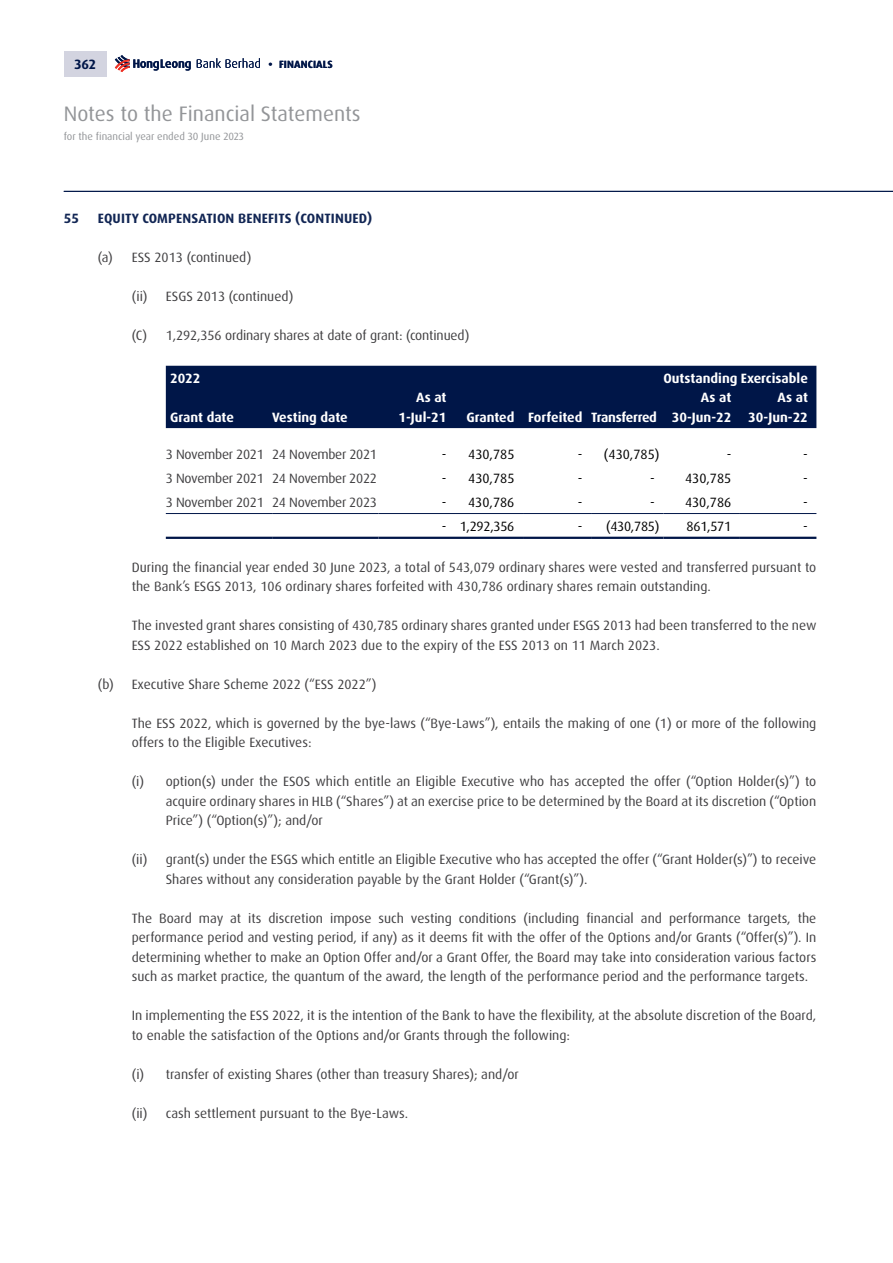
<style>
.page{position:relative;width:893px;height:1263px;background:#fff}
.page>*{position:absolute;margin:0;border:0;box-sizing:border-box;transform-origin:0 0}
.t1{font:21px "Dax OT";color:#939598}
.t2{font:13.5px/19.5px "Dax OT";color:#414042}
.t3{font:700 13.5px/19.5px "Dax OT";color:#fff;text-align:right}
.t4{font:13.5px "Dax OT";color:#000}
.t5{font:13.5px "Dax OT";letter-spacing:-.02em;color:#414042}
.t6{font:700 13.5px "Dax OT";letter-spacing:.01em;color:#122654}
.t7{font:700 13.5px "Dax OT";color:#001648}
.t8{font:10.5px "Dax OT";color:#939598}
.t9{font:700 10.5px "Dax OT";letter-spacing:.01em;color:#001648}
</style>
<div class="page">
<hr style="left:64px;top:191px;width:829px;height:1px;background:#001648">
<div style="left:64px;top:51px;width:42px;height:26px;background:#d3d4e0"></div>
<svg style="left:197px;top:58px;width:63px;height:10px"></svg>
<svg style="left:115px;top:55px;width:76px;height:17px"></svg>
<div style="left:166px;top:366px;width:650px;height:62px;background:#001648"></div>
<hr style="left:166px;top:513px;width:106px;height:1px;background:#001648">
<hr style="left:272px;top:513px;width:106px;height:1px;background:#001648">
<hr style="left:378px;top:513px;width:77px;height:1px;background:#001648">
<hr style="left:455px;top:513px;width:68px;height:1px;background:#001648">
<hr style="left:523px;top:513px;width:68px;height:1px;background:#001648">
<hr style="left:591px;top:513px;width:72px;height:1px;background:#001648">
<hr style="left:663px;top:513px;width:77px;height:1px;background:#001648">
<hr style="left:740px;top:513px;width:76px;height:1px;background:#001648">
<hr style="left:166px;top:537px;width:106px;height:2px;background:#001648">
<hr style="left:272px;top:537px;width:106px;height:2px;background:#001648">
<hr style="left:378px;top:537px;width:77px;height:2px;background:#001648">
<hr style="left:455px;top:537px;width:68px;height:2px;background:#001648">
<hr style="left:523px;top:537px;width:68px;height:2px;background:#001648">
<hr style="left:591px;top:537px;width:72px;height:2px;background:#001648">
<hr style="left:663px;top:537px;width:77px;height:2px;background:#001648">
<hr style="left:740px;top:537px;width:76px;height:2px;background:#001648">
<p class="t7" style="left:74px;top:56px;width:23px">362</p>
<p class="t9" style="left:268px;top:58px;width:66px">• FINANCIALS</p>
<h1 class="t1" style="left:64px;top:100px;width:298px">Notes to the Financial Statements</h1>
<p class="t8" style="left:64px;top:130px;width:182px">for the financial year ended 30 June 2023</p>
<p class="t6" style="left:64px;top:210px;width:17px">55</p>
<p class="t6" style="left:98px;top:210px;width:276px">EQUITY COMPENSATION BENEFITS (CONTINUED)</p>
<p class="t2" style="left:98px;top:248px;width:155px">(a) ESS 2013 (continued)</p>
<p class="t2" style="left:132px;top:287px;width:163px">(ii) ESGS 2013 (continued)</p>
<p class="t2" style="left:132px;top:326px;width:339px">(C) 1,292,356 ordinary shares at date of grant: (continued)</p>
<p class="t3" style="left:170px;top:368px;width:32px">2022</p>
<p class="t3" style="left:170px;top:407px;width:65px">Grant date</p>
<p class="t3" style="left:272px;top:407px;width:77px">Vesting date</p>
<p class="t3" style="left:663px;top:368px;width:146px">Outstanding Exercisable</p>
<p class="t3" style="left:701px;top:388px;width:32px">As at</p>
<p class="t3" style="left:672px;top:407px;width:61px">30-Jun-22</p>
<p class="t3" style="left:748px;top:388px;width:61px">As at<br>30-Jun-22</p>
<p class="t3" style="left:398px;top:388px;width:49px">As at<br>1-Jul-21</p>
<p class="t3" style="left:466px;top:407px;width:192px">Granted Forfeited Transferred</p>
<p class="t5" style="left:166px;top:445px;width:213px">3 November 2021 24 November 2021</p>
<p class="t4" style="left:442px;top:445px;width:74px">- 430,785</p>
<p class="t4" style="left:578px;top:445px;width:83px">- (430,785)</p>
<p class="t4" style="left:727px;top:445px;width:6px">-</p>
<p class="t4" style="left:803px;top:445px;width:6px">-</p>
<p class="t5" style="left:166px;top:470px;width:213px">3 November 2021 24 November 2022</p>
<p class="t4" style="left:442px;top:470px;width:74px">- 430,785</p>
<p class="t4" style="left:578px;top:470px;width:6px">-</p>
<p class="t4" style="left:650px;top:470px;width:83px">- 430,785</p>
<p class="t4" style="left:803px;top:470px;width:6px">-</p>
<p class="t5" style="left:166px;top:494px;width:213px">3 November 2021 24 November 2023</p>
<p class="t4" style="left:442px;top:494px;width:74px">- 430,786</p>
<p class="t4" style="left:578px;top:494px;width:6px">-</p>
<p class="t4" style="left:650px;top:494px;width:83px">- 430,786</p>
<p class="t4" style="left:803px;top:494px;width:6px">-</p>
<p class="t4" style="left:442px;top:518px;width:74px">- 1,292,356</p>
<p class="t4" style="left:578px;top:518px;width:83px">- (430,785)</p>
<p class="t4" style="left:687px;top:518px;width:46px">861,571</p>
<p class="t4" style="left:803px;top:518px;width:6px">-</p>
<p class="t2" style="left:132px;top:558px;width:686px">During the financial year ended 30 June 2023, a total of 543,079 ordinary shares were vested and transferred pursuant to the Bank’s ESGS 2013, 106 ordinary shares forfeited with 430,786 ordinary shares remain outstanding.</p>
<p class="t2" style="left:132px;top:616px;width:686px">The invested grant shares consisting of 430,785 ordinary shares granted under ESGS 2013 had been transferred to the new<br>ESS 2022 established on 10 March 2023 due to the expiry of the ESS 2013 on 11 March 2023.</p>
<p class="t2" style="left:98px;top:675px;width:280px">(b) Executive Share Scheme 2022 (“ESS 2022”)</p>
<p class="t2" style="left:132px;top:714px;width:686px">The ESS 2022, which is governed by the bye-laws (“Bye-Laws”), entails the making of one (1) or more of the following offers to the Eligible Executives:</p>
<p class="t2" style="left:166px;top:772px;width:652px;text-align:justify;text-indent:-34px">(i) option(s) under the ESOS which entitle an Eligible Executive who has accepted the offer (“Option Holder(s)”) to acquire ordinary shares in HLB (“Shares”) at an exercise price to be determined by the Board at its discretion (“Option Price”) (“Option(s)”); and/or</p>
<p class="t2" style="left:166px;top:850px;width:652px;text-indent:-34px">(ii) grant(s) under the ESGS which entitle an Eligible Executive who has accepted the offer (“Grant Holder(s)”) to receive<br>Shares without any consideration payable by the Grant Holder (“Grant(s)”).</p>
<p class="t2" style="left:132px;top:909px;width:686px;text-align:justify">The Board may at its discretion impose such vesting conditions (including financial and performance targets, the performance period and vesting period, if any) as it deems fit with the offer of the Options and/or Grants (“Offer(s)”). In determining whether to make an Option Offer and/or a Grant Offer, the Board may take into consideration various factors such as market practice, the quantum of the award, the length of the performance period and the performance targets.</p>
<p class="t2" style="left:132px;top:1006px;width:686px">In implementing the ESS 2022, it is the intention of the Bank to have the flexibility, at the absolute discretion of the Board, to enable the satisfaction of the Options and/or Grants through the following:</p>
<p class="t2" style="left:132px;top:1065px;width:389px">(i) transfer of existing Shares (other than treasury Shares); and/or</p>
<p class="t2" style="left:132px;top:1104px;width:278px">(ii) cash settlement pursuant to the Bye-Laws.</p>
</div>
